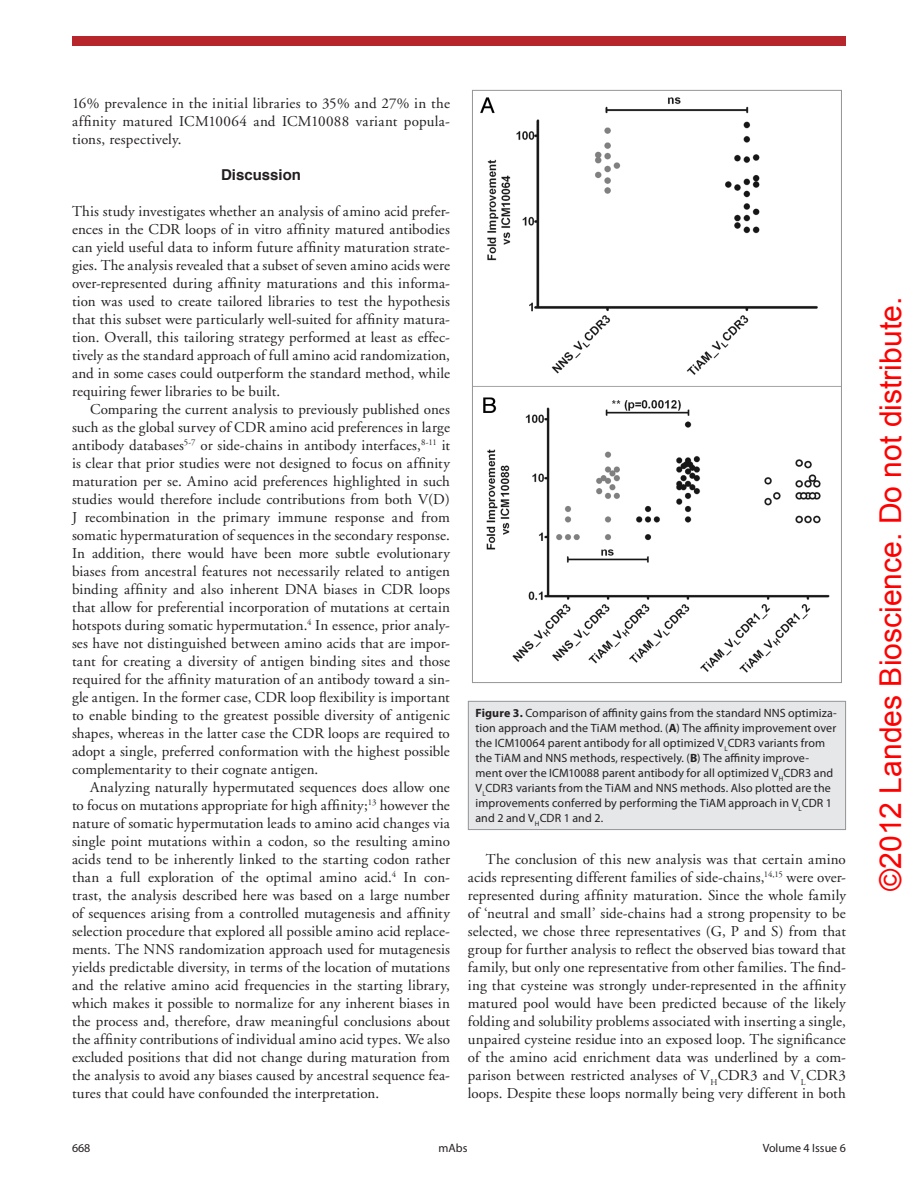
<style>
.page{position:relative;width:918px;height:1188px;background:#fff}
.page>*{position:absolute;margin:0;border:0;box-sizing:border-box;transform-origin:0 0}
.t1{font:30.15px "Arial";color:#f00}
.t2{font:15px/18px "Adobe Garamond";letter-spacing:.01em;color:#231f20;text-align:justify}
.t3{font:700 15px "Helvetica";color:#231f20}
.t4{font:12px/15px "Myriad Pro";letter-spacing:.005em;color:#231f20}
.s1{font-weight:700}
</style>
<div class="page">
<div style="left:72px;top:36px;width:774px;height:10px;background:#b7262b"></div>
<div style="left:468px;top:701px;width:378px;height:129px;background:#e6e7e9"></div>
<div style="left:468px;top:701px;width:378px;height:129px;border:1px solid #939598"></div>
<img style="left:474px;top:97px;width:366px;height:576px">
<p class="t2" style="left:72px;top:95px;width:379px">16% prevalence in the initial libraries to 35% and 27% in the affinity matured ICM10064 and ICM10088 variant popula&shy;tions, respectively.</p>
<p class="t3" style="left:221px;top:163px;width:82px">Discussion</p>
<p class="t2" style="left:72px;top:203px;width:380px">This study investigates whether an analysis of amino acid prefer&shy;ences in the CDR loops of in vitro affinity matured antibodies can yield useful data to inform future affinity maturation strate&shy;gies. The analysis revealed that a subset of seven amino acids were over-represented during affinity maturations and this informa&shy;tion was used to create tailored libraries to test the hypothesis that this subset were particularly well-suited for affinity matura&shy;tion. Overall, this tailoring strategy performed at least as effec&shy;tively as the standard approach of full amino acid randomization, and in some cases could outperform the standard method, while requiring fewer libraries to be built.</p>
<p class="t2" style="left:72px;top:401px;width:380px;text-indent:18px">Comparing the current analysis to previously published ones such as the global survey of CDR amino acid preferences in large antibody databases<sup>5-7</sup> or side-chains in antibody interfaces,<sup>8-11</sup> it is clear that prior studies were not designed to focus on affinity maturation per se. Amino acid preferences highlighted in such studies would therefore include contributions from both V(D)<br>J recombination in the primary immune response and from somatic hypermaturation of sequences in the secondary response.<br>In addition, there would have been more subtle evolutionary biases from ancestral features not necessarily related to antigen binding affinity and also inherent DNA biases in CDR loops that allow for preferential incorporation of mutations at certain hotspots during somatic hypermutation.<sup>4</sup> In essence, prior analy&shy;ses have not distinguished between amino acids that are impor&shy;tant for creating a diversity of antigen binding sites and those required for the affinity maturation of an antibody toward a sin&shy;gle antigen. In the former case, CDR loop flexibility is important to enable binding to the greatest possible diversity of antigenic shapes, whereas in the latter case the CDR loops are required to adopt a single, preferred conformation with the highest possible complementarity to their cognate antigen.</p>
<p class="t2" style="left:72px;top:779px;width:379px;text-indent:18px">Analyzing naturally hypermutated sequences does allow one to focus on mutations appropriate for high affinity;<sup>13</sup> however the nature of somatic hypermutation leads to amino acid changes via single point mutations within a codon, so the resulting amino acids tend to be inherently linked to the starting codon rather than a full exploration of the optimal amino acid.<sup>4</sup> In con&shy;trast, the analysis described here was based on a large number of sequences arising from a controlled mutagenesis and affinity selection procedure that explored all possible amino acid replace&shy;ments. The NNS randomization approach used for mutagenesis yields predictable diversity, in terms of the location of mutations and the relative amino acid frequencies in the starting library, which makes it possible to normalize for any inherent biases in the process and, therefore, draw meaningful conclusions about the affinity contributions of individual amino acid types. We also excluded positions that did not change during maturation from the analysis to avoid any biases caused by ancestral sequence fea&shy;tures that could have confounded the interpretation.</p>
<p class="t4" style="left:475px;top:706px;width:363px"><span class="s1">Figure 3.</span> Comparison of affinity gains from the standard NNS optimiza&shy;tion approach and the TiAM method. (<span class="s1">A</span>) The affinity improvement over the ICM10064 parent antibody for all optimized V<sub>L</sub>CDR3 variants from the TiAM and NNS methods, respectively. (<span class="s1">B</span>) The affinity improve&shy;ment over the ICM10088 parent antibody for all optimized V<sub>H</sub>CDR3 and V<sub>L</sub>CDR3 variants from the TiAM and NNS methods. Also plotted are the improvements conferred by performing the TiAM approach in V<sub>L</sub>CDR 1 and 2 and V<sub>H</sub>CDR 1 and 2.</p>
<p class="t2" style="left:468px;top:851px;width:380px;text-indent:18px">The conclusion of this new analysis was that certain amino acids representing different families of side-chains,<sup>14,15</sup> were over&shy;represented during affinity maturation. Since the whole family of ‘neutral and small’ side-chains had a strong propensity to be selected, we chose three representatives (G, P and S) from that group for further analysis to reflect the observed bias toward that family, but only one representative from other families. The find&shy;ing that cysteine was strongly under-represented in the affinity matured pool would have been predicted because of the likely folding and solubility problems associated with inserting a single, unpaired cysteine residue into an exposed loop. The significance of the amino acid enrichment data was underlined by a com&shy;parison between restricted analyses of V<sub>H</sub>CDR3 and V<sub>L</sub>CDR3 loops. Despite these loops normally being very different in both</p>
<p class="t4" style="left:72px;top:1140px;width:20px">668</p>
<p class="t4" style="left:439px;top:1140px;width:30px">mAbs</p>
<p class="t4" style="left:763px;top:1140px;width:85px">Volume 4 Issue 6</p>
<h1 class="t1" style="left:871px;top:891px;width:595px;rotate:-90deg">©2012 Landes Bioscience. Do not distribute.</h1>
</div>
